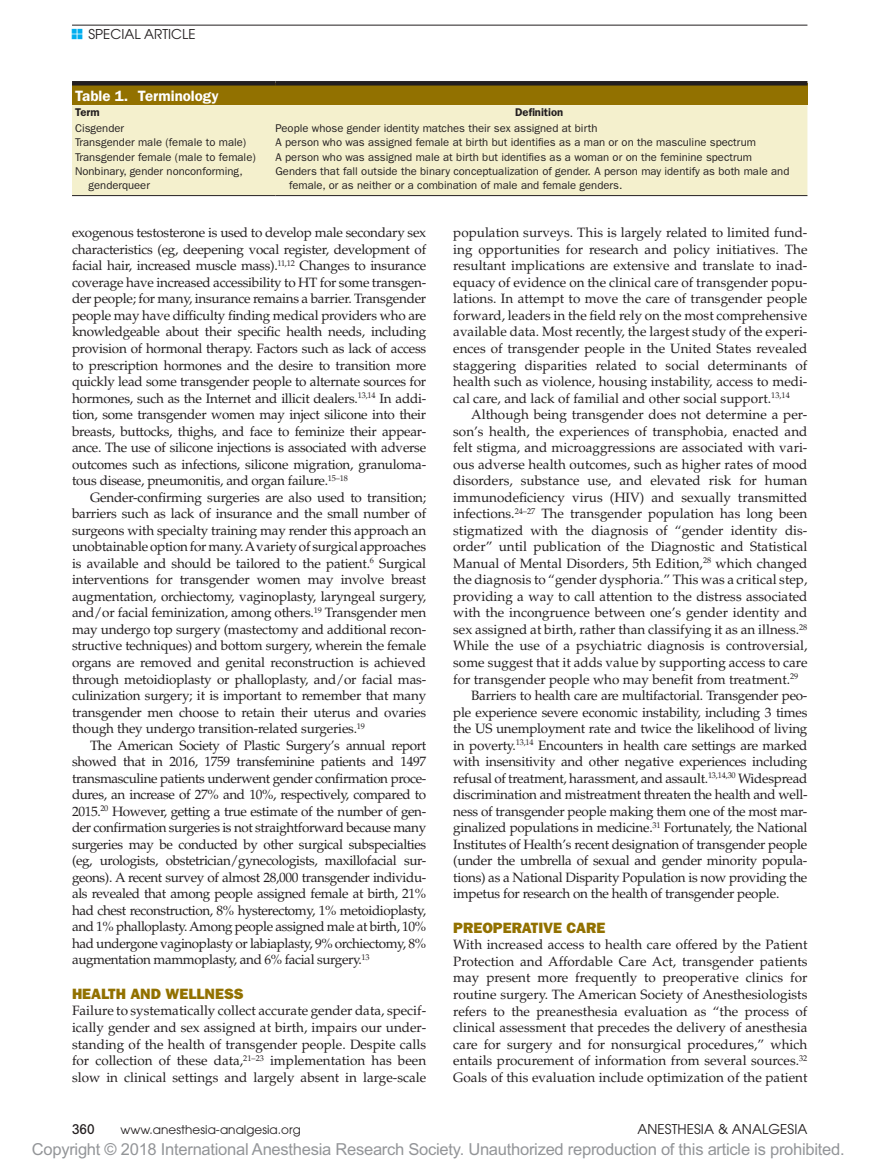
<style>
.page{position:relative;width:878px;height:1175px;background:#fff}
.page>*{position:absolute;margin:0;border:0;box-sizing:border-box;transform-origin:0 0}
.t1{font:16.5px "Arial MT Std";letter-spacing:-.015em;color:#939598}
.t2{font:15px "ITC Franklin Gothic Std Hvy";color:#927100}
.t3{font:600 15px "ITC Franklin Gothic Std";color:#fff}
.t4{font:13.5px/16.5px "Palatino LT Std";color:#231f20;text-align:justify}
.t5{font:13.5px "Palatino LT Std";letter-spacing:-.02em;color:#231f20}
.t6{font:13.5px "Avant Garde";letter-spacing:.005em;color:#231f20}
.t7{font:500 condensed 13.5px "Avant Garde";color:#231f20}
.t8{font:12px "Avant Garde";letter-spacing:.005em;color:#231f20}
.t9{font:11.25px/14.2px "ITC Franklin Gothic Std";color:#231f20}
.t10{font:600 11.25px "ITC Franklin Gothic Std";color:#231f20}
.s1{font-size:16.95px;color:#00aeef}
</style>
<div class="page">
<hr style="left:72px;top:25px;width:735px;height:1px;background:#231f20">
<div style="left:72px;top:83px;width:735px;height:22px;background:#927100"></div>
<div style="left:72px;top:105px;width:735px;height:90px;background:#f4f0cd"></div>
<div style="left:72px;top:81px;width:203px;height:5px;background:#231f20"></div>
<div style="left:275px;top:81px;width:532px;height:5px;background:#231f20"></div>
<hr style="left:72px;top:195px;width:203px;height:1px;background:#231f20">
<hr style="left:275px;top:195px;width:532px;height:1px;background:#231f20">
<p class="t6" style="left:84px;top:26px;width:20px"><span class="s1">E</span> Special</p>
<p class="t6" style="left:144px;top:26px;width:18px">Article</p>
<p class="t3" style="left:75px;top:87px;width:145px">Table 1. Terminology</p>
<p class="t10" style="left:75px;top:105px;width:26px">Term</p>
<p class="t10" style="left:515px;top:105px;width:50px">Definition</p>
<p class="t9" style="left:75px;top:121px;width:51px">Cisgender</p>
<p class="t9" style="left:275px;top:121px;width:323px">People whose gender identity matches their sex assigned at birth</p>
<p class="t9" style="left:75px;top:135px;width:173px">Transgender male (female to male)</p>
<p class="t9" style="left:275px;top:135px;width:482px">A person who was assigned female at birth but identifies as a man or on the masculine spectrum</p>
<p class="t9" style="left:75px;top:150px;width:182px">Transgender female (male to female)</p>
<p class="t9" style="left:275px;top:150px;width:478px">A person who was assigned male at birth but identifies as a woman or on the feminine spectrum</p>
<p class="t9" style="left:88px;top:164px;width:156px;text-indent:-14px">Nonbinary, gender nonconforming, genderqueer</p>
<p class="t9" style="left:289px;top:164px;width:502px;text-indent:-14px">Genders that fall outside the binary conceptualization of gender. A person may identify as both male and female, or as neither or a combination of male and female genders.</p>
<p class="t4" style="left:72px;top:225px;width:356px">exogenous testosterone is used to develop male secondary sex characteristics (eg, deepening vocal register, development of facial hair, increased muscle mass).<sup>11,12</sup> Changes to insurance coverage have increased accessibility to HT for some transgen&shy;der people; for many, insurance remains a barrier. Transgender people may have difficulty finding medical providers who are knowledgeable about their specific health needs, including provision of hormonal therapy. Factors such as lack of access to prescription hormones and the desire to transition more quickly lead some transgender people to alternate sources for hormones, such as the Internet and illicit dealers.<sup>13,14</sup> In addi&shy;tion, some transgender women may inject silicone into their breasts, buttocks, thighs, and face to feminize their appear&shy;ance. The use of silicone injections is associated with adverse outcomes such as infections, silicone migration, granuloma&shy;tous disease, pneumonitis, and organ failure.<sup>15–18</sup></p>
<p class="t4" style="left:72px;top:489px;width:356px;text-indent:18px">Gender-confirming surgeries are also used to transition; barriers such as lack of insurance and the small number of surgeons with specialty training may render this approach an unobtainable option for many. A variety of surgical approaches is available and should be tailored to the patient.<sup>6</sup> Surgical interventions for transgender women may involve breast augmentation, orchiectomy, vaginoplasty, laryngeal surgery, and/or facial feminization, among others.<sup>19</sup> Transgender men may undergo top surgery (mastectomy and additional recon&shy;structive techniques) and bottom surgery, wherein the female organs are removed and genital reconstruction is achieved through metoidioplasty or phalloplasty, and/or facial mas&shy;culinization surgery; it is important to remember that many transgender men choose to retain their uterus and ovaries though they undergo transition-related surgeries.<sup>19</sup></p>
<p class="t4" style="left:72px;top:737px;width:356px;text-indent:18px">The American Society of Plastic Surgery’s annual report showed that in 2016, 1759 transfeminine patients and 1497 transmasculine patients underwent gender confirmation proce&shy;dures, an increase of 27% and 10%, respectively, compared to 2015.<sup>20</sup> However, getting a true estimate of the number of gen&shy;der confirmation surgeries is not straightforward because many surgeries may be conducted by other surgical subspecialties (eg, urologists, obstetrician/gynecologists, maxillofacial sur&shy;geons). A recent survey of almost 28,000 transgender individu&shy;als revealed that among people assigned female at birth, 21% had chest reconstruction, 8% hysterectomy, 1% metoidioplasty, and 1% phalloplasty. Among people assigned male at birth, 10% had undergone vaginoplasty or labiaplasty, 9% orchiectomy, 8% augmentation mammoplasty, and 6% facial surgery.<sup>13</sup></p>
<p class="t2" style="left:72px;top:985px;width:173px">HEALTH AND WELLNESS</p>
<p class="t4" style="left:72px;top:1002px;width:356px">Failure to systematically collect accurate gender data, specif&shy;ically gender and sex assigned at birth, impairs our under&shy;standing of the health of transgender people. Despite calls for collection of these data,<sup>21–23</sup> implementation has been slow in clinical settings and largely absent in large-scale</p>
<p class="t4" style="left:453px;top:225px;width:356px">population surveys. This is largely related to limited fund&shy;ing opportunities for research and policy initiatives. The resultant implications are extensive and translate to inad&shy;equacy of evidence on the clinical care of transgender popu&shy;lations. In attempt to move the care of transgender people forward, leaders in the field rely on the most comprehensive available data. Most recently, the largest study of the experi&shy;ences of transgender people in the United States revealed staggering disparities related to social determinants of health such as violence, housing instability, access to medi&shy;cal care, and lack of familial and other social support.<sup>13,14</sup></p>
<p class="t4" style="left:471px;top:406px;width:338px">Although being transgender does not determine a per-</p>
<p class="t4" style="left:453px;top:423px;width:356px">son’s health, the experiences of transphobia, enacted and</p>
<p class="t4" style="left:453px;top:439px;width:356px">felt stigma, and microaggressions are associated with vari-</p>
<p class="t4" style="left:453px;top:456px;width:355px">ous adverse health outcomes, such as higher rates of mood</p>
<p class="t4" style="left:453px;top:472px;width:355px">disorders, substance use, and elevated risk for human</p>
<p class="t4" style="left:453px;top:489px;width:355px">immunodeficiency virus (HIV) and sexually transmitted</p>
<p class="t4" style="left:453px;top:505px;width:356px">infections.<sup>24–27</sup> The transgender population has long been</p>
<p class="t4" style="left:453px;top:522px;width:355px">stigmatized with the diagnosis of “gender identity dis-</p>
<p class="t4" style="left:453px;top:538px;width:355px">order” until publication of the Diagnostic and Statistical</p>
<p class="t4" style="left:453px;top:555px;width:356px">Manual of Mental Disorders, 5th Edition,<sup>28</sup> which changed</p>
<p class="t4" style="left:453px;top:571px;width:355px">the diagnosis to “gender dysphoria.” This was a critical step,</p>
<p class="t4" style="left:453px;top:588px;width:356px">providing a way to call attention to the distress associated</p>
<p class="t4" style="left:453px;top:605px;width:355px">with the incongruence between one’s gender identity and</p>
<p class="t4" style="left:453px;top:621px;width:355px">sex assigned at birth, rather than classifying it as an illness.<sup>28</sup></p>
<p class="t4" style="left:453px;top:638px;width:355px">While the use of a psychiatric diagnosis is controversial,</p>
<p class="t4" style="left:453px;top:654px;width:356px">some suggest that it adds value by supporting access to care</p>
<p class="t4" style="left:453px;top:671px;width:346px">for transgender people who may benefit from treatment.<sup>29</sup></p>
<p class="t5" style="left:471px;top:687px;width:338px">Barriers to health care are multifactorial. Transgender peo-</p>
<p class="t5" style="left:453px;top:704px;width:355px">ple experience severe economic instability, including 3 times</p>
<p class="t5" style="left:453px;top:720px;width:356px">the US unemployment rate and twice the likelihood of living</p>
<p class="t5" style="left:453px;top:737px;width:356px">in poverty.<sup>13,14</sup> Encounters in health care settings are marked</p>
<p class="t5" style="left:453px;top:753px;width:356px">with insensitivity and other negative experiences including</p>
<p class="t5" style="left:453px;top:770px;width:355px">refusal of treatment, harassment, and assault.<sup>13,14,30</sup> Widespread</p>
<p class="t5" style="left:453px;top:786px;width:356px">discrimination and mistreatment threaten the health and well-</p>
<p class="t5" style="left:453px;top:803px;width:355px">ness of transgender people making them one of the most mar-</p>
<p class="t5" style="left:453px;top:819px;width:356px">ginalized populations in medicine.<sup>31</sup> Fortunately, the National</p>
<p class="t5" style="left:453px;top:836px;width:355px">Institutes of Health’s recent designation of transgender people</p>
<p class="t5" style="left:453px;top:852px;width:356px">(under the umbrella of sexual and gender minority popula-</p>
<p class="t5" style="left:453px;top:869px;width:355px">tions) as a National Disparity Population is now providing the</p>
<p class="t5" style="left:453px;top:885px;width:328px">impetus for research on the health of transgender people.</p>
<p class="t2" style="left:453px;top:918px;width:154px">PREOPERATIVE CARE</p>
<p class="t4" style="left:453px;top:936px;width:356px">With increased access to health care offered by the Patient Protection and Affordable Care Act, transgender patients may present more frequently to preoperative clinics for routine surgery. The American Society of Anesthesiologists refers to the preanesthesia evaluation as “the process of clinical assessment that precedes the delivery of anesthesia care for surgery and for nonsurgical procedures,” which entails procurement of information from several sources.<sup>32<br></sup>Goals of this evaluation include optimization of the patient</p>
<p class="t7" style="left:72px;top:1121px;width:24px">360</p>
<p class="t8" style="left:120px;top:1123px;width:182px">www.anesthesia-analgesia.org</p>
<p class="t6" style="left:637px;top:1121px;width:171px">ANESTHESIA &amp; ANALGESIA</p>
<p class="t1" style="left:32px;top:1140px;width:814px">Copyright © 2018 International Anesthesia Research Society. Unauthorized reproduction of this article is prohibited.</p>
</div>
